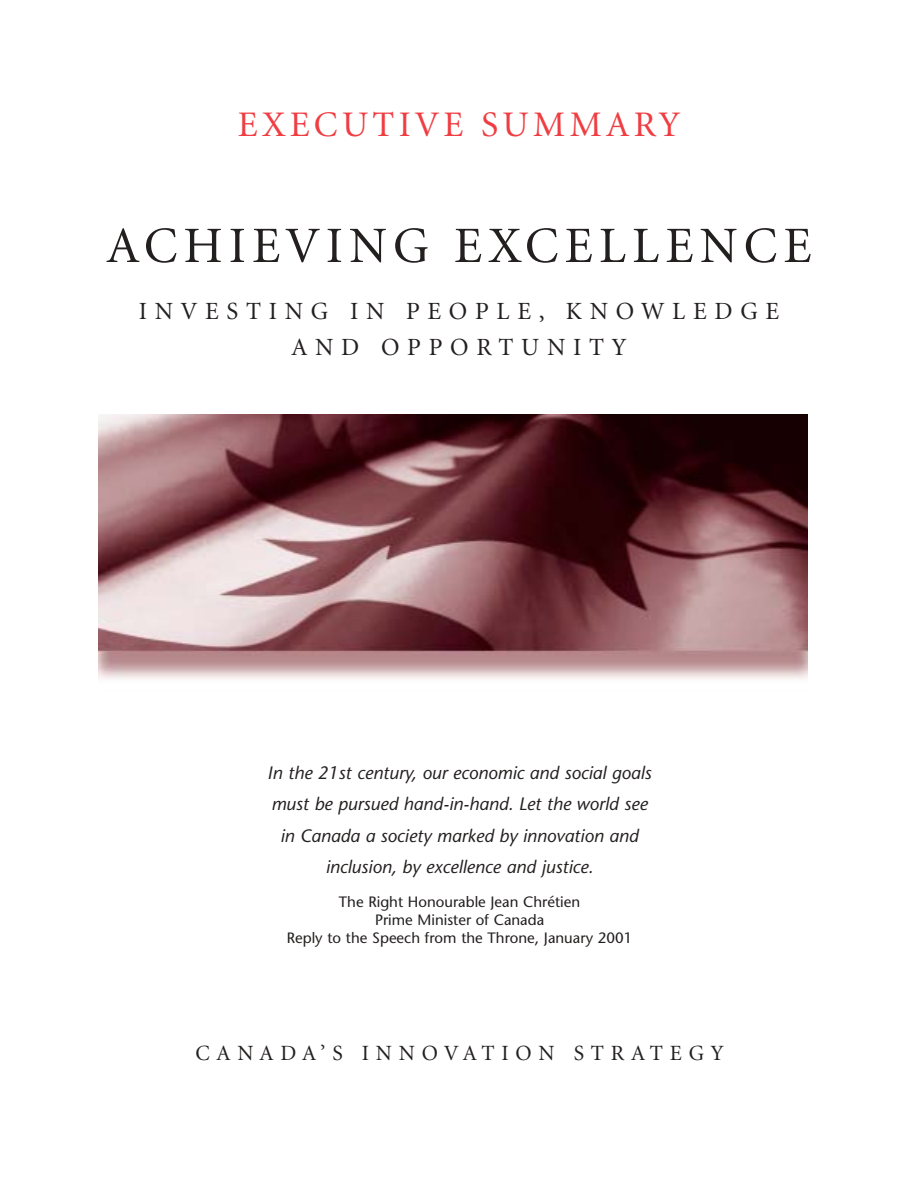
<style>
.page{position:relative;width:918px;height:1188px;background:#fff}
.page>*{position:absolute;margin:0;border:0;box-sizing:border-box;transform-origin:0 0}
.t1{font:51px "Minion";letter-spacing:.12em;color:#231f1f}
.t2{font:36px "Minion";letter-spacing:.12em;color:#ef3d42}
.t3{font:24.75px/36px "Minion";letter-spacing:.31em;color:#231f1f;text-align:center}
.t4{font:21.75px "Minion";letter-spacing:.31em;color:#231f1f}
.t5{font:italic 18px/31.5px "Stone Sans";color:#231f1f;text-align:center}
.t6{font:15px/18px "Stone Sans";color:#231f1f;text-align:center}
</style>
<div class="page">
<img style="left:98px;top:414px;width:710px;height:265px">
<h2 class="t2" style="left:238px;top:110px;width:444px">EXECUTIVE SUMMARY</h2>
<h1 class="t1" style="left:106px;top:226px;width:707px">ACHIEVING EXCELLENCE</h1>
<h3 class="t3" style="left:139px;top:295px;width:642px">INVESTING IN PEOPLE, KNOWLEDGE<br>AND OPPORTUNITY</h3>
<p class="t5" style="left:268px;top:759px;width:385px">In the 21st century, our economic and social goals must be pursued hand-in-hand. Let the world see in Canada a society marked by innovation and inclusion, by excellence and justice.</p>
<p class="t6" style="left:287px;top:894px;width:347px">The Right Honourable Jean Chrétien<br>Prime Minister of Canada<br>Reply to the Speech from the Throne, January 2001</p>
<p class="t4" style="left:195px;top:1045px;width:530px">CANADA’S INNOVATION STRATEGY</p>
</div>
